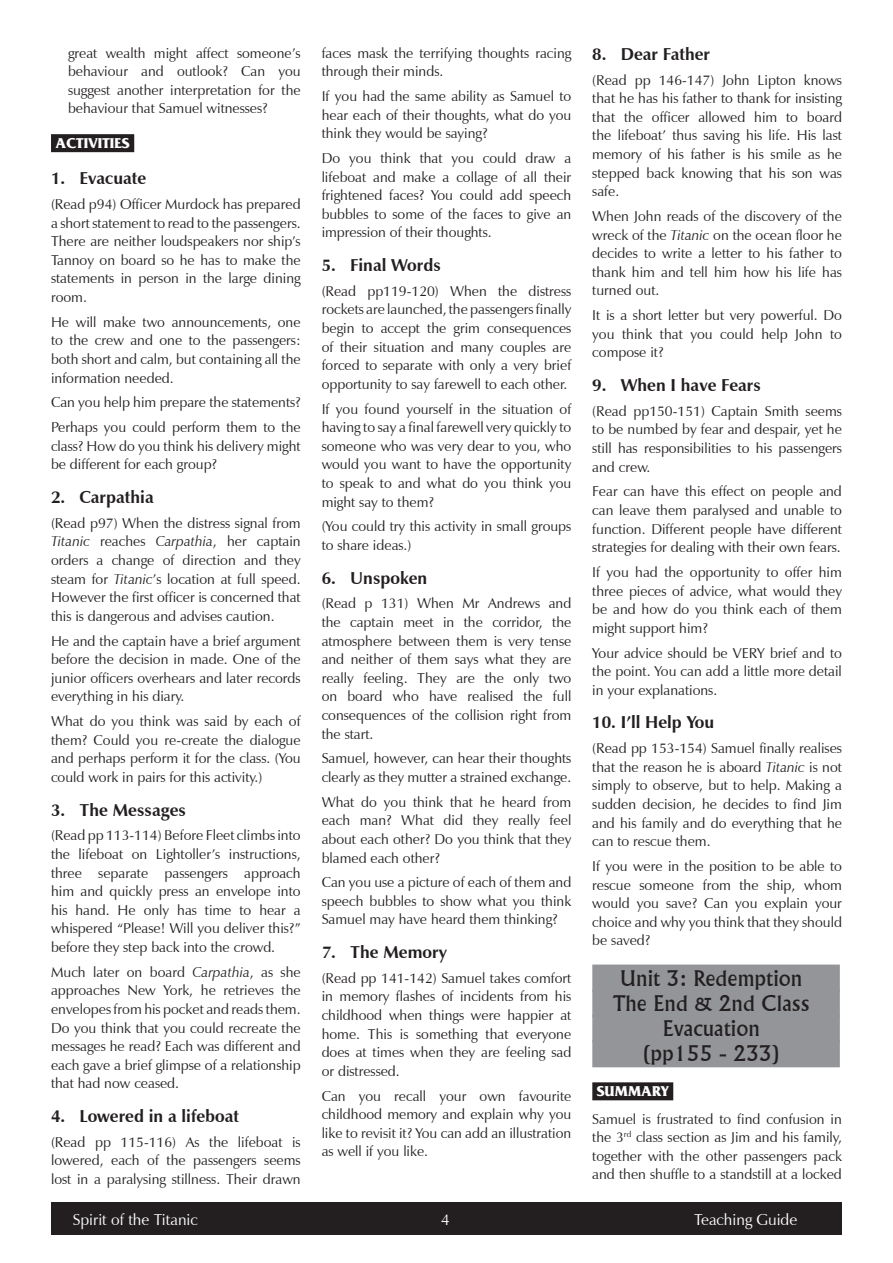
<style>
.page{position:relative;width:893px;height:1263px;background:#fff}
.page>*{position:absolute;margin:0;border:0;box-sizing:border-box;transform-origin:0 0}
.UNITS{font:21px/25.2px "Flareserif 821 BT";color:#231f20;text-align:center}
.activities{font:700 17.25px "Zapf Humanist 601 BT";color:#231f20}
.t1{font:15.75px "Zapf Humanist 601 BT";color:#fff}
.SUBHEADING{font:700 15px "France";color:#fff}
.Body_Text{font:14.25px/18.6px "Zapf Humanist 601 BT";color:#231f20;text-align:justify}
.s1{font-style:italic}
</style>
<div class="page">
<div style="left:51px;top:1202px;width:791px;height:33px;background:#231f20"></div>
<div style="left:51px;top:134px;width:83px;height:18px;background:#231f20"></div>
<div style="left:592px;top:964px;width:248px;height:27px;background:#939598"></div>
<div style="left:592px;top:990px;width:248px;height:27px;background:#939598"></div>
<div style="left:592px;top:1015px;width:248px;height:27px;background:#939598"></div>
<div style="left:592px;top:1040px;width:248px;height:27px;background:#939598"></div>
<div style="left:592px;top:1082px;width:81px;height:18px;background:#231f20"></div>
<p class="Body_Text" style="left:68px;top:43px;width:234px">great wealth might affect someone’s behaviour and outlook? Can you suggest another interpretation for the behaviour that Samuel witnesses?</p>
<p class="SUBHEADING" style="left:56px;top:134px;width:76px">ACTIVITIES</p>
<p class="activities" style="left:51px;top:168px;width:97px">1. Evacuate</p>
<p class="Body_Text" style="left:51px;top:195px;width:251px">(Read p94) Officer Murdock has prepared a short statement to read to the passengers.<br>There are neither loudspeakers nor ship’s Tannoy on board so he has to make the statements in person in the large dining room.</p>
<p class="Body_Text" style="left:51px;top:313px;width:251px">He will make two announcements, one to the crew and one to the passengers: both short and calm, but containing all the information needed.</p>
<p class="Body_Text" style="left:51px;top:393px;width:251px">Can you help him prepare the statements?</p>
<p class="Body_Text" style="left:51px;top:418px;width:251px">Perhaps you could perform them to the class? How do you think his delivery might be different for each group?</p>
<p class="activities" style="left:51px;top:486px;width:104px">2. Carpathia</p>
<p class="Body_Text" style="left:51px;top:513px;width:251px">(Read p97) When the distress signal from <span class="s1">Titanic</span> reaches <span class="s1">Carpathia</span>, her captain orders a change of direction and they steam for <span class="s1">Titanic</span>’s location at full speed.<br>However the first officer is concerned that this is dangerous and advises caution.</p>
<p class="Body_Text" style="left:51px;top:631px;width:251px">He and the captain have a brief argument before the decision in made. One of the junior officers overhears and later records everything in his diary.</p>
<p class="Body_Text" style="left:51px;top:712px;width:251px">What do you think was said by each of them? Could you re-create the dialogue and perhaps perform it for the class. (You could work in pairs for this activity.)</p>
<p class="activities" style="left:51px;top:799px;width:136px">3. The Messages</p>
<p class="Body_Text" style="left:51px;top:826px;width:251px">(Read pp 113-114) Before Fleet climbs into the lifeboat on Lightoller’s instructions, three separate passengers approach him and quickly press an envelope into his hand. He only has time to hear a whispered “Please! Will you deliver this?” before they step back into the crowd.</p>
<p class="Body_Text" style="left:51px;top:962px;width:251px">Much later on board <span class="s1">Carpathia</span>, as she approaches New York, he retrieves the envelopes from his pocket and reads them.<br>Do you think that you could recreate the messages he read? Each was different and each gave a brief glimpse of a relationship that had now ceased.</p>
<p class="activities" style="left:51px;top:1105px;width:189px">4. Lowered in a lifeboat</p>
<p class="Body_Text" style="left:51px;top:1132px;width:251px">(Read pp 115-116) As the lifeboat is lowered, each of the passengers seems lost in a paralysing stillness. Their drawn</p>
<p class="Body_Text" style="left:322px;top:43px;width:251px">faces mask the terrifying thoughts racing through their minds.</p>
<p class="Body_Text" style="left:322px;top:87px;width:251px">If you had the same ability as Samuel to hear each of their thoughts, what do you think they would be saying?</p>
<p class="Body_Text" style="left:322px;top:149px;width:251px">Do you think that you could draw a lifeboat and make a collage of all their frightened faces? You could add speech bubbles to some of the faces to give an impression of their thoughts.</p>
<p class="activities" style="left:322px;top:254px;width:121px">5. Final Words</p>
<p class="Body_Text" style="left:322px;top:282px;width:251px">(Read pp119-120) When the distress rockets are launched, the passengers finally begin to accept the grim consequences of their situation and many couples are forced to separate with only a very brief opportunity to say farewell to each other.</p>
<p class="Body_Text" style="left:322px;top:399px;width:251px">If you found yourself in the situation of having to say a final farewell very quickly to someone who was very dear to you, who would you want to have the opportunity to speak to and what do you think you might say to them?</p>
<p class="Body_Text" style="left:322px;top:517px;width:251px">(You could try this activity in small groups to share ideas.)</p>
<p class="activities" style="left:322px;top:567px;width:107px">6. Unspoken</p>
<p class="Body_Text" style="left:322px;top:594px;width:251px">(Read p 131) When Mr Andrews and the captain meet in the corridor, the atmosphere between them is very tense and neither of them says what they are really feeling. They are the only two on board who have realised the full consequences of the collision right from the start.</p>
<p class="Body_Text" style="left:322px;top:749px;width:251px">Samuel, however, can hear their thoughts clearly as they mutter a strained exchange.</p>
<p class="Body_Text" style="left:322px;top:792px;width:251px">What do you think that he heard from each man? What did they really feel about each other? Do you think that they blamed each other?</p>
<p class="Body_Text" style="left:322px;top:873px;width:251px">Can you use a picture of each of them and speech bubbles to show what you think Samuel may have heard them thinking?</p>
<p class="activities" style="left:322px;top:941px;width:127px">7. The Memory</p>
<p class="Body_Text" style="left:322px;top:969px;width:251px">(Read pp 141-142) Samuel takes comfort in memory flashes of incidents from his childhood when things were happier at home. This is something that everyone does at times when they are feeling sad or distressed.</p>
<p class="Body_Text" style="left:322px;top:1086px;width:251px">Can you recall your own favourite childhood memory and explain why you like to revisit it? You can add an illustration as well if you like.</p>
<p class="activities" style="left:592px;top:43px;width:119px">8. Dear Father</p>
<p class="Body_Text" style="left:592px;top:70px;width:251px">(Read pp 146-147) John Lipton knows that he has his father to thank for insisting that the officer allowed him to board the lifeboat’ thus saving his life. His last memory of his father is his smile as he stepped back knowing that his son was safe.</p>
<p class="Body_Text" style="left:592px;top:207px;width:251px">When John reads of the discovery of the wreck of the <span class="s1">Titanic</span> on the ocean floor he decides to write a letter to his father to thank him and tell him how his life has turned out.</p>
<p class="Body_Text" style="left:592px;top:306px;width:251px">It is a short letter but very powerful. Do you think that you could help John to compose it?</p>
<p class="activities" style="left:592px;top:374px;width:170px">9. When I have Fears</p>
<p class="Body_Text" style="left:592px;top:402px;width:251px">(Read pp150-151) Captain Smith seems to be numbed by fear and despair, yet he still has responsibilities to his passengers and crew.</p>
<p class="Body_Text" style="left:592px;top:482px;width:251px">Fear can have this effect on people and can leave them paralysed and unable to function. Different people have different strategies for dealing with their own fears.</p>
<p class="Body_Text" style="left:592px;top:563px;width:251px">If you had the opportunity to offer him three pieces of advice, what would they be and how do you think each of them might support him?</p>
<p class="Body_Text" style="left:592px;top:643px;width:251px">Your advice should be VERY brief and to the point. You can add a little more detail in your explanations.</p>
<p class="activities" style="left:592px;top:712px;width:123px">10. I’ll Help You</p>
<p class="Body_Text" style="left:592px;top:739px;width:251px">(Read pp 153-154) Samuel finally realises that the reason he is aboard <span class="s1">Titanic</span> is not simply to observe, but to help. Making a sudden decision, he decides to find Jim and his family and do everything that he can to rescue them.</p>
<p class="Body_Text" style="left:592px;top:857px;width:251px">If you were in the position to be able to rescue someone from the ship, whom would you save? Can you explain your choice and why you think that they should be saved?</p>
<p class="UNITS" style="left:613px;top:965px;width:198px">Unit 3: Redemption<br>The End &amp; 2nd Class<br>Evacuation<br>(pp155 - 233)</p>
<p class="SUBHEADING" style="left:597px;top:1082px;width:73px">SUMMARY</p>
<p class="Body_Text" style="left:592px;top:1109px;width:251px">Samuel is frustrated to find confusion in the 3<sup>rd</sup> class section as Jim and his family, together with the other passengers pack and then shuffle to a standstill at a locked</p>
<p class="t1" style="left:73px;top:1210px;width:127px">Spirit of the Titanic</p>
<p class="t1" style="left:441px;top:1210px;width:10px">4</p>
<p class="t1" style="left:694px;top:1210px;width:105px">Teaching Guide</p>
</div>
